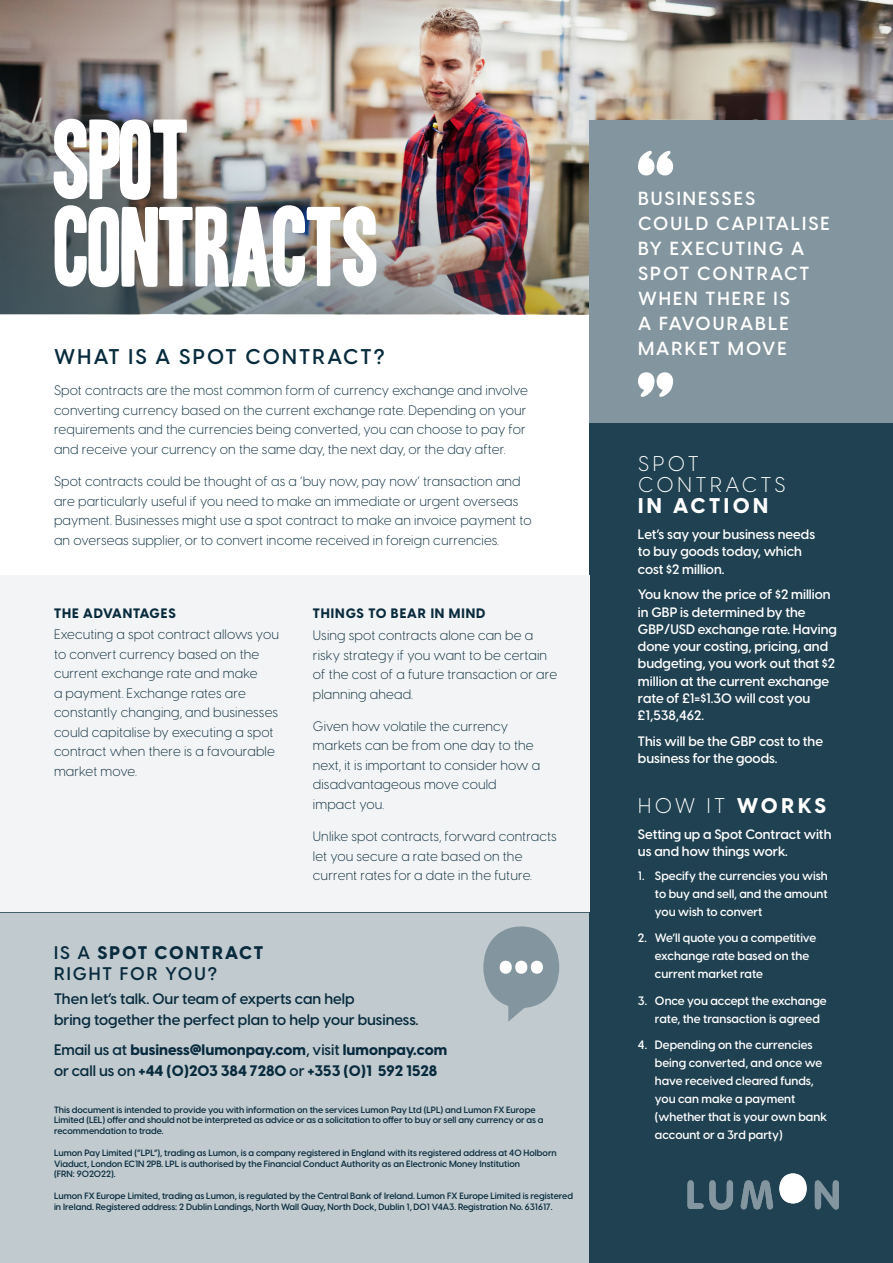
<style>
.page{position:relative;width:893px;height:1263px;background:#fff}
.page>*{position:absolute;margin:0;border:0;box-sizing:border-box;transform-origin:0 0}
.t1{font:97.5px/87.3px "Headline One HPLHS";letter-spacing:-.02em;color:#fff}
.t2{font:300 21px/21px "Visby CF";letter-spacing:.16em;color:#fff}
.t3{font:600 21px "Visby CF";letter-spacing:.105em;color:#082b3d}
.t4{font:600 18.75px/25px "Visby CF";letter-spacing:.11em;color:#fff}
.t5{font:600 18px/21px "Visby CF";letter-spacing:.11em;color:#082b3d}
.t6{font:800 15px/21px "Visby CF";color:#082b3d}
.t7{font:600 15px/21px "Visby CF";color:#082b3d}
.t8{font:300 13.5px/19.5px "Visby CF";letter-spacing:.01em;color:#082b3d}
.t9{font:600 13.5px/17.2px "Visby CF";color:#fff}
.t10{font:800 13.5px "Visby CF";letter-spacing:.07em;color:#082b3d}
.t11{font:600 12px/18px "Visby CF";color:#fff}
.t12{font:600 9px/10.8px "Visby CF";color:#082b3d}
.s1{font-weight:800}
.s2{font-weight:600}
</style>
<div class="page">
<div style="left:0;top:897px;width:893px;height:366px;background:#c1cacf"></div>
<div style="left:483px;top:926px;width:76px;height:82px;background:#83959e;border-radius:50%"></div>
<div style="left:500px;top:961px;width:12px;height:13px;background:#fff;border-radius:50%"></div>
<div style="left:515px;top:961px;width:12px;height:13px;background:#fff;border-radius:50%"></div>
<div style="left:531px;top:961px;width:12px;height:13px;background:#fff;border-radius:50%"></div>
<svg style="left:508px;top:1006px;width:22px;height:16px"></svg>
<img style="left:0;top:0;width:893px;height:315px">
<div style="left:589px;top:120px;width:304px;height:303px;background:#83959e"></div>
<div style="left:590px;top:423px;width:303px;height:840px;background:#204151"></div>
<svg style="left:638px;top:372px;width:35px;height:25px"></svg>
<svg style="left:638px;top:150px;width:35px;height:25px"></svg>
<svg style="left:687px;top:1180px;width:46px;height:30px"></svg>
<svg style="left:741px;top:1180px;width:32px;height:29px"></svg>
<div style="left:779px;top:1173px;width:28px;height:30px;background:#fff;border-radius:50%"></div>
<svg style="left:815px;top:1180px;width:24px;height:29px"></svg>
<div style="left:0;top:576px;width:590px;height:336px;background:#f3f4f5"></div>
<p class="t1" style="left:54px;top:118px;width:328px">SPOT<br>CONTRACTS</p>
<p class="t3" style="left:54px;top:343px;width:332px">WHAT IS A SPOT CONTRACT?</p>
<p class="t8" style="left:54px;top:381px;width:475px">Spot contracts are the most common form of currency exchange and involve converting currency based on the current exchange rate. Depending on your requirements and the currencies being converted, you can choose to pay for and receive your currency on the same day, the next day, or the day after.</p>
<p class="t8" style="left:54px;top:472px;width:479px">Spot contracts could be thought of as a ‘buy now, pay now’ transaction and are particularly useful if you need to make an immediate or urgent overseas payment. Businesses might use a spot contract to make an invoice payment to an overseas supplier, or to convert income received in foreign currencies.</p>
<p class="t10" style="left:54px;top:605px;width:123px">THE ADVANTAGES</p>
<p class="t8" style="left:54px;top:625px;width:226px">Executing a spot contract allows you to convert currency based on the current exchange rate and make<br>a payment. Exchange rates are constantly changing, and businesses could capitalise by executing a spot contract when there is a favourable market move.</p>
<p class="t10" style="left:313px;top:605px;width:174px">THINGS TO BEAR IN MIND</p>
<p class="t8" style="left:313px;top:625px;width:246px">Using spot contracts alone can be a risky strategy if you want to be certain of the cost of a future transaction or are planning ahead.</p>
<p class="t8" style="left:313px;top:716px;width:229px">Given how volatile the currency markets can be from one day to the next, it is important to consider how a disadvantageous move could impact you.</p>
<p class="t8" style="left:313px;top:826px;width:245px">Unlike spot contracts, forward contracts let you secure a rate based on the current rates for a date in the future.</p>
<p class="t5" style="left:54px;top:942px;width:211px">IS A <span class="s1">SPOT CONTRACT<br></span>RIGHT FOR YOU?</p>
<p class="t7" style="left:54px;top:988px;width:366px">Then let’s talk. Our team of experts can help<br>bring together the perfect plan to help your business.</p>
<p class="t6" style="left:54px;top:1039px;width:395px"><span class="s2">Email us at</span> business@lumonpay.com<span class="s2">, visit</span> lumonpay.com <span class="s2">or call us on</span> +44 (0)203 384 7280 <span class="s2">or</span> +353 (0)1 592 1528</p>
<p class="t12" style="left:54px;top:1104px;width:491px">This document is intended to provide you with information on the services Lumon Pay Ltd (LPL) and Lumon FX Europe<br>Limited (LEL) offer and should not be interpreted as advice or as a solicitation to offer to buy or sell any currency or as a recommendation to trade.</p>
<p class="t12" style="left:54px;top:1147px;width:504px">Lumon Pay Limited (“LPL”), trading as Lumon, is a company registered in England with its registered address at 40 Holborn<br>Viaduct, London EC1N 2PB. LPL is authorised by the Financial Conduct Authority as an Electronic Money Institution<br>(FRN: 902022).</p>
<p class="t12" style="left:54px;top:1190px;width:521px">Lumon FX Europe Limited, trading as Lumon, is regulated by the Central Bank of Ireland. Lumon FX Europe Limited is registered in Ireland. Registered address: 2 Dublin Landings, North Wall Quay, North Dock, Dublin 1, D01 V4A3. Registration No. 631617.</p>
<p class="t4" style="left:638px;top:186px;width:193px">BUSINESSES<br>COULD CAPITALISE<br>BY EXECUTING A<br>SPOT CONTRACT<br>WHEN THERE IS<br>A FAVOURABLE<br>MARKET MOVE</p>
<p class="t2" style="left:638px;top:453px;width:149px">SPOT<br>CONTRACTS<br><span class="s1">IN ACTION</span></p>
<p class="t9" style="left:638px;top:526px;width:179px">Let’s say your business needs to buy goods today, which cost $2 million.</p>
<p class="t9" style="left:638px;top:586px;width:200px">You know the price of $2 million in GBP is determined by the<br>GBP/USD exchange rate. Having done your costing, pricing, and budgeting, you work out that $2 million at the current exchange rate of £1=$1.30 will cost you £1,538,462.</p>
<p class="t9" style="left:638px;top:732px;width:187px">This will be the GBP cost to the business for the goods.</p>
<p class="t2" style="left:638px;top:795px;width:190px">HOW IT <span class="s1">WORKS</span></p>
<p class="t9" style="left:638px;top:826px;width:195px">Setting up a Spot Contract with us and how things work.</p>
<p class="t11" style="left:655px;top:866px;width:174px;text-align:justify;text-indent:-17px">1. Specify the currencies you wish to buy and sell, and the amount you wish to convert</p>
<p class="t11" style="left:655px;top:929px;width:163px;text-indent:-17px">2. We’ll quote you a competitive exchange rate based on the current market rate</p>
<p class="t11" style="left:655px;top:991px;width:173px;text-indent:-17px">3. Once you accept the exchange rate, the transaction is agreed</p>
<p class="t11" style="left:655px;top:1036px;width:174px;text-indent:-17px">4. Depending on the currencies being converted, and once we have received cleared funds, you can make a payment (whether that is your own bank account or a 3rd party)</p>
</div>
